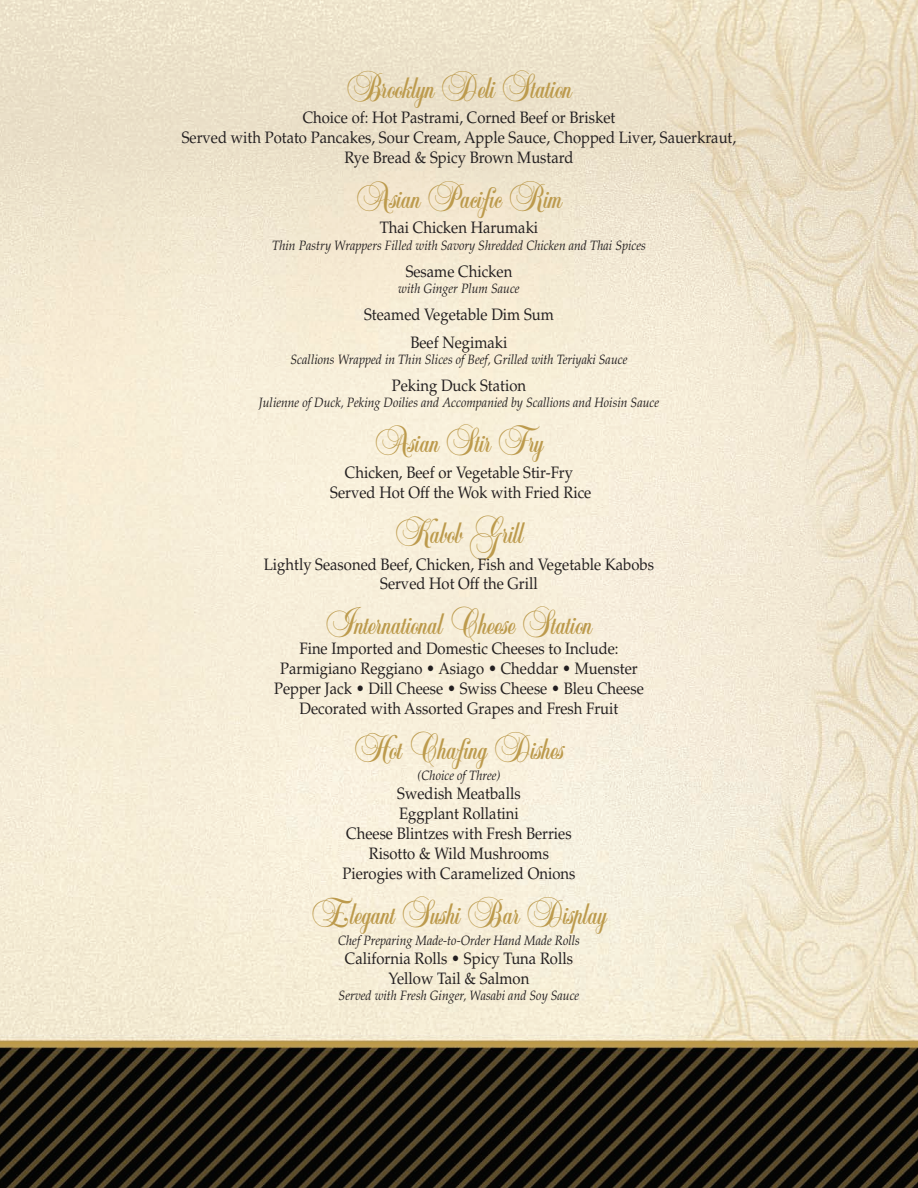
<style>
.page{position:relative;width:918px;height:1188px;background:#fff}
.page>*{position:absolute;margin:0;border:0;box-sizing:border-box;transform-origin:0 0}
.t1{font:45px "Balmoral Plain";color:#bc9a4c}
.t2{font:16.5px/19.8px "Palatino";color:#231f20;text-align:center;scale:.9 1}
.t3{font:italic 13.5px "Palatino";color:#231f20;scale:.9 1}
</style>
<div class="page">
<img style="left:0;top:0;width:918px;height:1188px">
<h1 class="t1" style="left:346px;top:56px;width:228px">Brooklyn Deli Station</h1>
<p class="t2" style="left:182px;top:108px;width:617px">Choice of: Hot Pastrami, Corned Beef or Brisket<br>Served with Potato Pancakes, Sour Cream, Apple Sauce, Chopped Liver, Sauerkraut,<br>Rye Bread &amp; Spicy Brown Mustard</p>
<h1 class="t1" style="left:355px;top:166px;width:209px">Asian Pacific Rim</h1>
<p class="t2" style="left:380px;top:218px;width:178px">Thai Chicken Harumaki</p>
<p class="t3" style="left:272px;top:237px;width:417px">Thin Pastry Wrappers Filled with Savory Shredded Chicken and Thai Spices</p>
<p class="t2" style="left:406px;top:262px;width:120px">Sesame Chicken</p>
<p class="t3" style="left:398px;top:281px;width:136px">with Ginger Plum Sauce</p>
<p class="t2" style="left:364px;top:301px;width:212px;line-height:27.3px">Steamed Vegetable Dim Sum<br>Beef Negimaki</p>
<p class="t3" style="left:291px;top:351px;width:376px">Scallions Wrapped in Thin Slices of Beef, Grilled with Teriyaki Sauce</p>
<p class="t2" style="left:392px;top:376px;width:151px">Peking Duck Station</p>
<p class="t3" style="left:259px;top:395px;width:446px">Julienne of Duck, Peking Doilies and Accompanied by Scallions and Hoisin Sauce</p>
<h1 class="t1" style="left:374px;top:411px;width:171px">Asian Stir Fry</h1>
<p class="t2" style="left:330px;top:463px;width:292px">Chicken, Beef or Vegetable Stir-Fry<br>Served Hot Off the Wok with Fried Rice</p>
<h1 class="t1" style="left:394px;top:501px;width:131px">Kabob Grill</h1>
<p class="t2" style="left:264px;top:554px;width:435px">Lightly Seasoned Beef, Chicken, Fish and Vegetable Kabobs<br>Served Hot Off the Grill</p>
<h1 class="t1" style="left:325px;top:593px;width:269px">International Cheese Station</h1>
<p class="t2" style="left:274px;top:639px;width:412px">Fine Imported and Domestic Cheeses to Include:<br>Parmigiano Reggiano • Asiago • Cheddar • Muenster Pepper Jack • Dill Cheese • Swiss Cheese • Bleu Cheese Decorated with Assorted Grapes and Fresh Fruit</p>
<h1 class="t1" style="left:353px;top:717px;width:213px">Hot Chafing Dishes</h1>
<p class="t3" style="left:417px;top:767px;width:94px">(Choice of Three)</p>
<p class="t2" style="left:343px;top:784px;width:260px">Swedish Meatballs<br>Eggplant Rollatini<br>Cheese Blintzes with Fresh Berries<br>Risotto &amp; Wild Mushrooms<br>Pierogies with Caramelized Onions</p>
<h1 class="t1" style="left:311px;top:882px;width:298px">Elegant Sushi Bar Display</h1>
<p class="t3" style="left:338px;top:932px;width:270px">Chef Preparing Made-to-Order Hand Made Rolls</p>
<p class="t2" style="left:345px;top:949px;width:255px">California Rolls • Spicy Tuna Rolls<br>Yellow Tail &amp; Salmon</p>
<p class="t3" style="left:339px;top:988px;width:269px">Served with Fresh Ginger, Wasabi and Soy Sauce</p>
</div>
